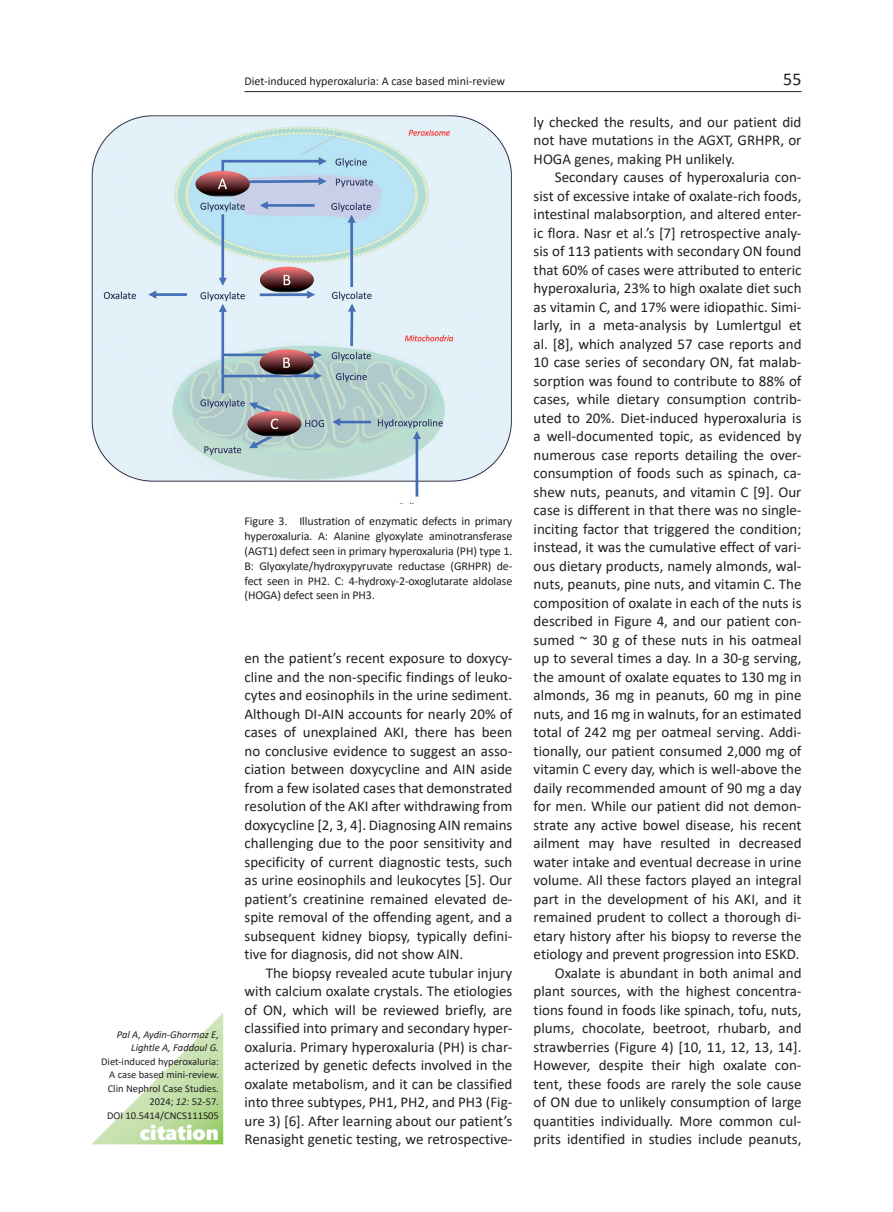
<style>
.page{position:relative;width:893px;height:1212px;background:#fff}
.page>*{position:absolute;margin:0;border:0;box-sizing:border-box;transform-origin:0 0}
.t1{font:21px "Segoe UI Black";color:#fff}
.t2{font:18px "Calibri";color:#231f20}
.t3{font:15px/18.5px "Calibri";color:#231f20;text-align:justify}
.t4{font:12px/14.9px "Calibri";letter-spacing:-.01em;color:#231f20;text-align:justify}
.t5{font:10.5px/13.5px "Calibri";color:#231f20;text-align:right}
.t6{font:italic 10.5px/13.5px "Calibri";color:#231f20;text-align:right}
.s1{font-style:italic}
</style>
<div class="page">
<hr style="left:244px;top:91px;width:557px;height:1px;background:#231f20">
<img style="left:91px;top:115px;width:421px;height:389px">
<svg style="left:92px;top:1013px;width:131px;height:131px"></svg>
<p class="t6" style="left:117px;top:1027px;width:104px">Pal A, Aydin-Ghormoz E,<br>Lightle A, Faddoul G.</p>
<p class="t5" style="left:101px;top:1054px;width:119px">Diet-induced hyperoxaluria:<br>A case based mini-review.<br>Clin Nephrol Case Studies.<br>2024; <span class="s1">12:</span> 52-57.<br>DOI 10.5414/CNCS111505</p>
<h1 class="t1" style="left:140px;top:1117px;width:81px">citation</h1>
<p class="t4" style="left:244px;top:73px;width:262px">Diet-induced hyperoxaluria: A case based mini-review</p>
<p class="t2" style="left:783px;top:67px;width:20px">55</p>
<p class="t4" style="left:244px;top:514px;width:269px">Figure 3. Illustration of enzymatic defects in primary hyperoxaluria. A: Alanine glyoxylate aminotransferase (AGT1) defect seen in primary hyperoxaluria (PH) type 1.<br>B: Glyoxylate/hydroxypyruvate reductase (GRHPR) de&shy;fect seen in PH2. C: 4-hydroxy-2-oxoglutarate aldolase (HOGA) defect seen in PH3.</p>
<p class="t3" style="left:244px;top:649px;width:269px">en the patient’s recent exposure to doxycy&shy;cline and the non-specific findings of leuko&shy;cytes and eosinophils in the urine sediment.<br>Although DI-AIN accounts for nearly 20% of cases of unexplained AKI, there has been no conclusive evidence to suggest an asso&shy;ciation between doxycycline and AIN aside from a few isolated cases that demonstrated resolution of the AKI after withdrawing from doxycycline [2, 3, 4]. Diagnosing AIN remains challenging due to the poor sensitivity and specificity of current diagnostic tests, such as urine eosinophils and leukocytes [5]. Our patient’s creatinine remained elevated de&shy;spite removal of the offending agent, and a subsequent kidney biopsy, typically defini&shy;tive for diagnosis, did not show AIN.</p>
<p class="t3" style="left:244px;top:963px;width:269px;text-indent:21px">The biopsy revealed acute tubular injury with calcium oxalate crystals. The etiologies of ON, which will be reviewed briefly, are classified into primary and secondary hyper&shy;oxaluria. Primary hyperoxaluria (PH) is char&shy;acterized by genetic defects involved in the oxalate metabolism, and it can be classified into three subtypes, PH1, PH2, and PH3 (Fig&shy;ure 3) [6]. After learning about our patient’s Renasight genetic testing, we retrospective-</p>
<p class="t3" style="left:534px;top:112px;width:269px">ly checked the results, and our patient did not have mutations in the AGXT, GRHPR, or HOGA genes, making PH unlikely.</p>
<p class="t3" style="left:534px;top:168px;width:269px;text-align:right">Secondary causes of hyperoxaluria con&shy;sist of excessive intake of oxalate-rich foods, intestinal malabsorption, and altered enter&shy;ic flora. Nasr et al.’s [7] retrospective analy&shy;sis of 113 patients with secondary ON found that 60% of cases were attributed to enteric hyperoxaluria, 23% to high oxalate diet such as vitamin C, and 17% were idiopathic. Simi&shy;larly, in a meta-analysis by Lumlertgul et al. [8], which analyzed 57 case reports and 10 case series of secondary ON, fat malab&shy;sorption was found to contribute to 88% of cases, while dietary consumption contrib&shy;uted to 20%. Diet-induced hyperoxaluria is a well-documented topic, as evidenced by numerous case reports detailing the over&shy;consumption of foods such as spinach, ca&shy;shew nuts, peanuts, and vitamin C [9]. Our case is different in that there was no single&shy;inciting factor that triggered the condition; instead, it was the cumulative effect of vari&shy;ous dietary products, namely almonds, wal&shy;nuts, peanuts, pine nuts, and vitamin C. The composition of oxalate in each of the nuts is described in Figure 4, and our patient con&shy;sumed ~ 30 g of these nuts in his oatmeal up to several times a day. In a 30-g serving, the amount of oxalate equates to 130 mg in almonds, 36 mg in peanuts, 60 mg in pine nuts, and 16 mg in walnuts, for an estimated total of 242 mg per oatmeal serving. Addi&shy;tionally, our patient consumed 2,000 mg of vitamin C every day, which is well-above the daily recommended amount of 90 mg a day for men. While our patient did not demon&shy;strate any active bowel disease, his recent ailment may have resulted in decreased water intake and eventual decrease in urine volume. All these factors played an integral part in the development of his AKI, and it remained prudent to collect a thorough di&shy;etary history after his biopsy to reverse the etiology and prevent progression into ESKD.<br>Oxalate is abundant in both animal and plant sources, with the highest concentra&shy;tions found in foods like spinach, tofu, nuts, plums, chocolate, beetroot, rhubarb, and strawberries (Figure 4) [10, 11, 12, 13, 14].<br>However, despite their high oxalate con&shy;tent, these foods are rarely the sole cause of ON due to unlikely consumption of large quantities individually. More common cul&shy;prits identified in studies include peanuts,</p>
</div>
